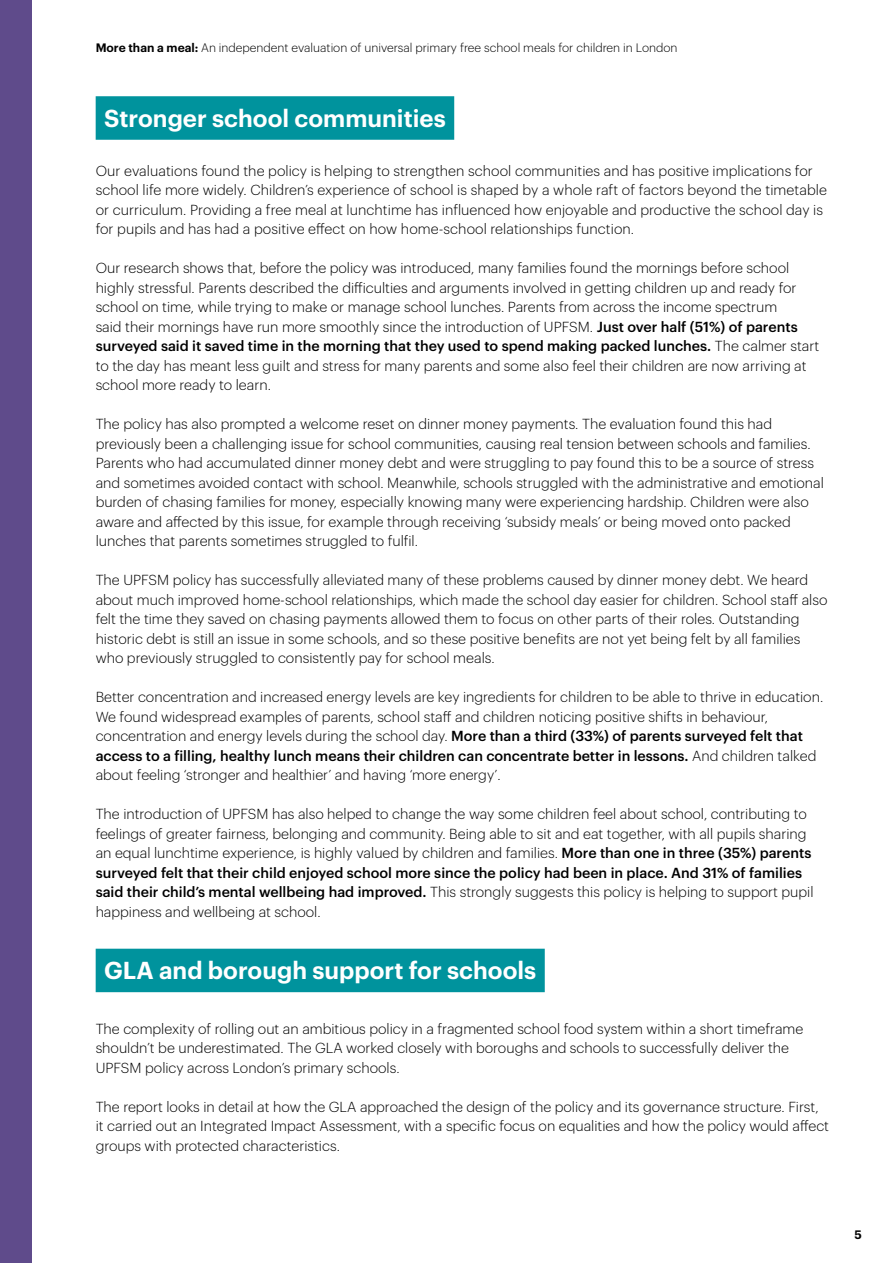
<style>
.page{position:relative;width:893px;height:1263px;background:#fff}
.page>*{position:absolute;margin:0;border:0;box-sizing:border-box;transform-origin:0 0}
.Teal_Header{font:600 24px "Graphik";color:#fff}
.Body_Copy{font:300 14.25px/19.5px "Graphik";color:#000}
.t1{font:300 12px "Graphik";color:#000}
.t2{font:600 12px "Graphik";color:#000}
.s1{font-weight:600}
.s2{font-weight:500}
</style>
<div class="page">
<div style="left:0;top:0;width:32px;height:1263px;background:#5f4b8b"></div>
<div style="left:96px;top:96px;width:358px;height:44px;background:#00939d"></div>
<div style="left:96px;top:949px;width:449px;height:43px;background:#00939d"></div>
<p class="t1" style="left:96px;top:39px;width:583px"><span class="s1">More than a meal:</span> An independent evaluation of universal primary free school meals for children in London</p>
<p class="Teal_Header" style="left:104px;top:100px;width:343px">Stronger school communities</p>
<p class="Body_Copy" style="left:96px;top:159px;width:733px">Our evaluations found the policy is helping to strengthen school communities and has positive implications for school life more widely. Children’s experience of school is shaped by a whole raft of factors beyond the timetable or curriculum. Providing a free meal at lunchtime has influenced how enjoyable and productive the school day is for pupils and has had a positive effect on how home-school relationships function.</p>
<p class="Body_Copy" style="left:96px;top:257px;width:725px">Our research shows that, before the policy was introduced, many families found the mornings before school highly stressful. Parents described the difficulties and arguments involved in getting children up and ready for school on time, while trying to make or manage school lunches. Parents from across the income spectrum<br>said their mornings have run more smoothly since the introduction of UPFSM. <span class="s2">Just over half (51%) of parents surveyed said it saved time in the morning that they used to spend making packed lunches.</span> The calmer start to the day has meant less guilt and stress for many parents and some also feel their children are now arriving at school more ready to learn.</p>
<p class="Body_Copy" style="left:96px;top:413px;width:730px">The policy has also prompted a welcome reset on dinner money payments. The evaluation found this had previously been a challenging issue for school communities, causing real tension between schools and families.<br>Parents who had accumulated dinner money debt and were struggling to pay found this to be a source of stress and sometimes avoided contact with school. Meanwhile, schools struggled with the administrative and emotional burden of chasing families for money, especially knowing many were experiencing hardship. Children were also aware and affected by this issue, for example through receiving ‘subsidy meals’ or being moved onto packed lunches that parents sometimes struggled to fulfil.</p>
<p class="Body_Copy" style="left:96px;top:569px;width:733px">The UPFSM policy has successfully alleviated many of these problems caused by dinner money debt. We heard about much improved home-school relationships, which made the school day easier for children. School staff also felt the time they saved on chasing payments allowed them to focus on other parts of their roles. Outstanding historic debt is still an issue in some schools, and so these positive benefits are not yet being felt by all families who previously struggled to consistently pay for school meals.</p>
<p class="Body_Copy" style="left:96px;top:686px;width:729px">Better concentration and increased energy levels are key ingredients for children to be able to thrive in education.<br>We found widespread examples of parents, school staff and children noticing positive shifts in behaviour, concentration and energy levels during the school day. <span class="s2">More than a third (33%) of parents surveyed felt that access to a filling, healthy lunch means their children can concentrate better in lessons.</span> And children talked about feeling ‘stronger and healthier’ and having ‘more energy’.</p>
<p class="Body_Copy" style="left:96px;top:803px;width:719px">The introduction of UPFSM has also helped to change the way some children feel about school, contributing to feelings of greater fairness, belonging and community. Being able to sit and eat together, with all pupils sharing an equal lunchtime experience, is highly valued by children and families. <span class="s2">More than one in three (35%) parents surveyed felt that their child enjoyed school more since the policy had been in place. And 31% of families said their child’s mental wellbeing had improved.</span> This strongly suggests this policy is helping to support pupil happiness and wellbeing at school.</p>
<p class="Teal_Header" style="left:104px;top:952px;width:434px">GLA and borough support for schools</p>
<p class="Body_Copy" style="left:96px;top:1017px;width:709px">The complexity of rolling out an ambitious policy in a fragmented school food system within a short timeframe shouldn’t be underestimated. The GLA worked closely with boroughs and schools to successfully deliver the<br>UPFSM policy across London’s primary schools.</p>
<p class="Body_Copy" style="left:96px;top:1095px;width:735px">The report looks in detail at how the GLA approached the design of the policy and its governance structure. First, it carried out an Integrated Impact Assessment, with a specific focus on equalities and how the policy would affect groups with protected characteristics.</p>
<p class="t2" style="left:854px;top:1225px;width:9px">5</p>
</div>
